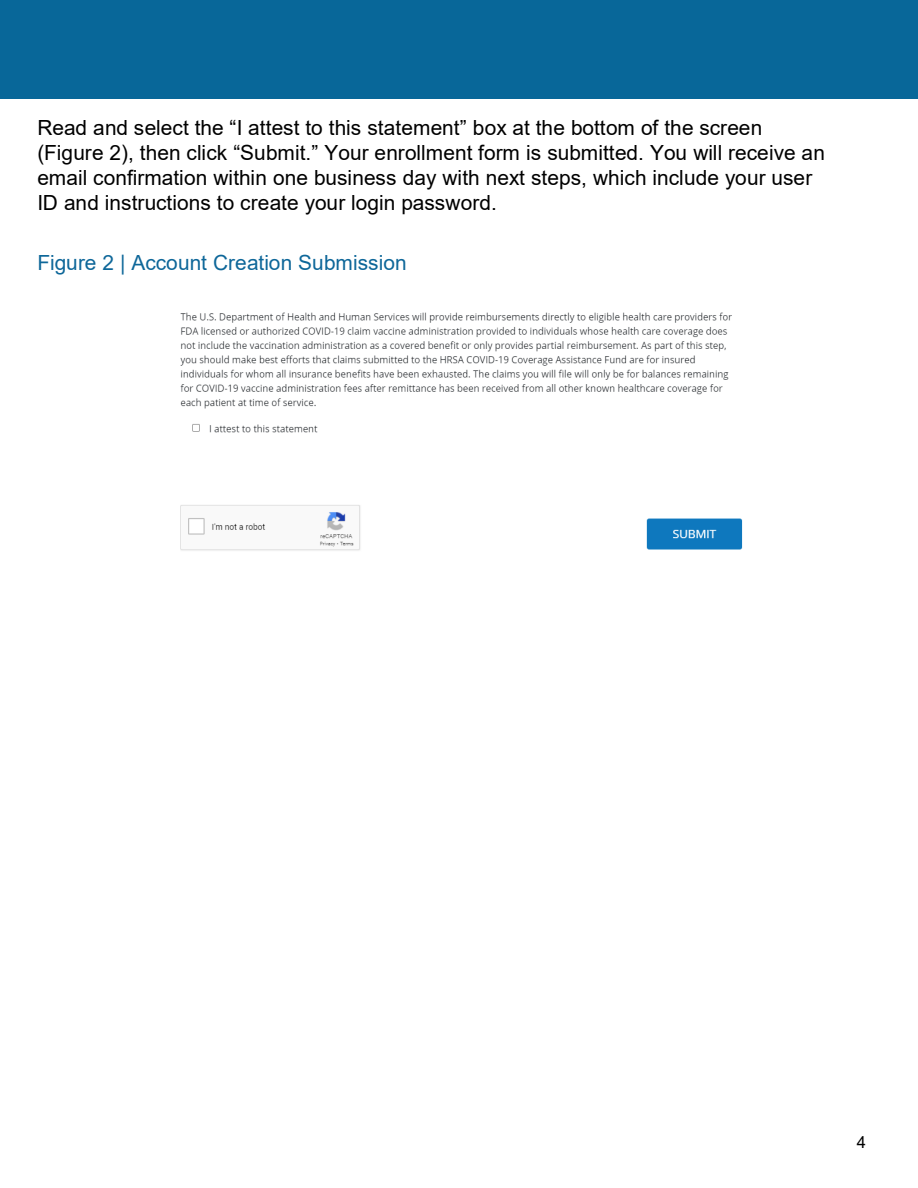
<style>
.page{position:relative;width:918px;height:1188px;background:#fff}
.page>*{position:absolute;margin:0;border:0;box-sizing:border-box;transform-origin:0 0}
.t1{font:20.85px/25px "Arial";color:#000}
.t2{font:20.85px "Arial";color:#0e6799}
.t3{font:16.5px "Arial";color:#000}
.s1{font-style:inherit}
</style>
<div class="page">
<div style="left:0;top:0;width:918px;height:99px;background:#086799"></div>
<img style="left:180px;top:312px;width:563px;height:239px">
<p class="t1" style="left:37px;top:115px;width:789px"><span class="s1">Read and select the “I attest to this statement”</span> box at the bottom of the screen (Figure 2), then click <span class="s1">“Submit.”</span> Your enrollment form is submitted. You will receive an email confirmation within one business day with next steps, which include your user ID and instructions to create your login password.</p>
<p class="t2" style="left:37px;top:248px;width:371px">Figure 2 | Account Creation Submission</p>
<p class="t3" style="left:857px;top:1130px;width:11px">4</p>
</div>
